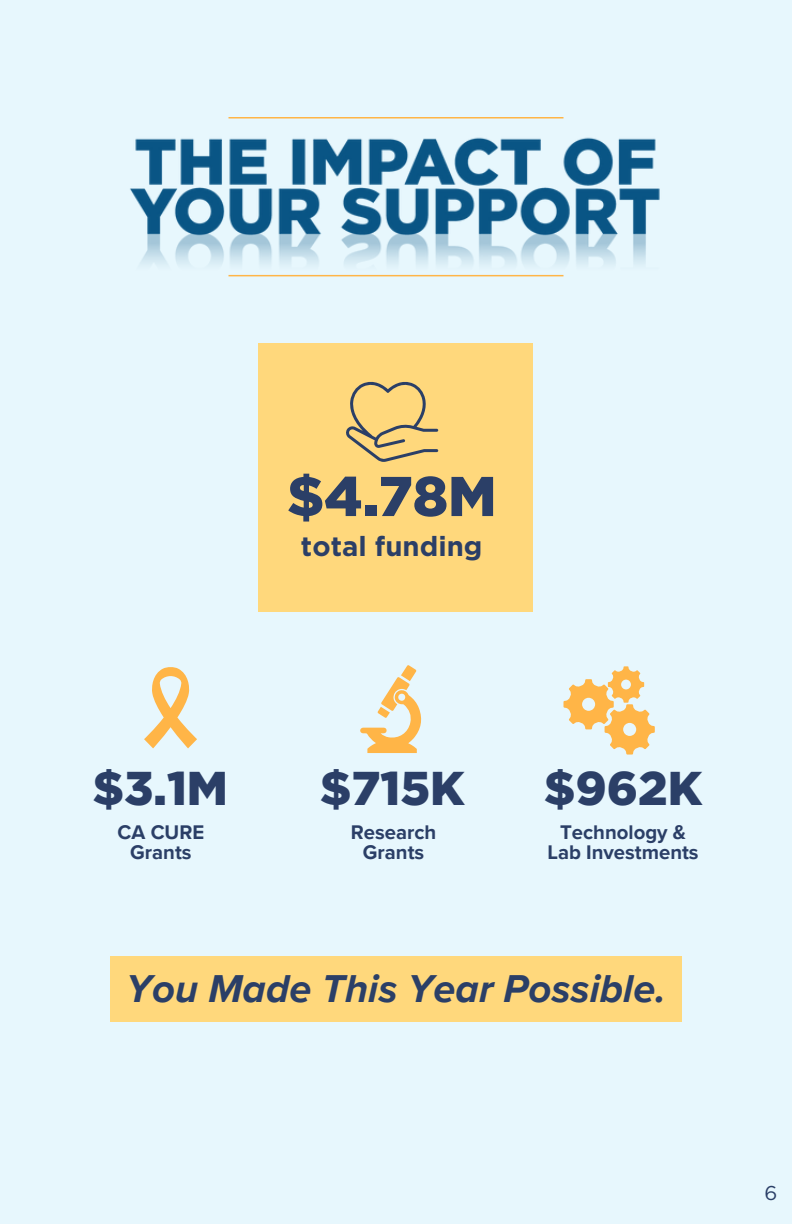
<style>
.page{position:relative;width:792px;height:1224px;background:#e7f7fd}
.page>*{position:absolute;margin:0;border:0;box-sizing:border-box;transform-origin:0 0}
.t1{font:900 56px "Gotham";color:#2b3f67}
.t2{font:900 47.4px "Gotham";color:#2b3f67}
.t3{font:italic 700 40px "Proxima Nova";color:#2b3f67}
.t4{font:700 27.6px "Gotham";color:#2b3f67}
.t5{font:700 20.4px "Proxima Nova";color:#2b3f67}
.t6{font:20px "Gotham";color:#2b3f67}
</style>
<div class="page">
<img style="left:130px;top:137px;width:530px;height:140px">
<hr style="left:229px;top:117px;width:334px;height:2px;background:#ffb547">
<hr style="left:229px;top:275px;width:334px;height:1px;background:#ffb547">
<svg style="left:360px;top:665px;width:62px;height:88px"></svg>
<svg style="left:563px;top:666px;width:92px;height:89px"></svg>
<svg style="left:144px;top:667px;width:53px;height:81px"></svg>
<div style="left:258px;top:343px;width:275px;height:269px;background:#ffd87c"></div>
<svg style="left:346px;top:381px;width:92px;height:81px"></svg>
<div style="left:110px;top:956px;width:572px;height:66px;background:#ffd87c"></div>
<p class="t1" style="left:287px;top:462px;width:211px">$4.78M</p>
<p class="t4" style="left:301px;top:529px;width:183px">total funding</p>
<p class="t2" style="left:93px;top:760px;width:137px">$3.1M</p>
<h1 class="t2" style="left:320px;top:760px;width:147px">$715K</h1>
<h4 class="t2" style="left:544px;top:760px;width:160px">$962K</h4>
<h2 class="t5" style="left:118px;top:820px;width:88px">CA CURE</h2>
<p class="t5" style="left:130px;top:840px;width:63px">Grants</p>
<p class="t5" style="left:560px;top:820px;width:127px">Technology &amp;</p>
<p class="t5" style="left:547px;top:840px;width:153px">Lab Investments</p>
<p class="t5" style="left:351px;top:820px;width:87px">Research</p>
<p class="t5" style="left:363px;top:840px;width:63px">Grants</p>
<h2 class="t3" style="left:126px;top:965px;width:541px">You Made This Year Possible.</h2>
<p class="t6" style="left:765px;top:1181px;width:14px">6</p>
</div>
